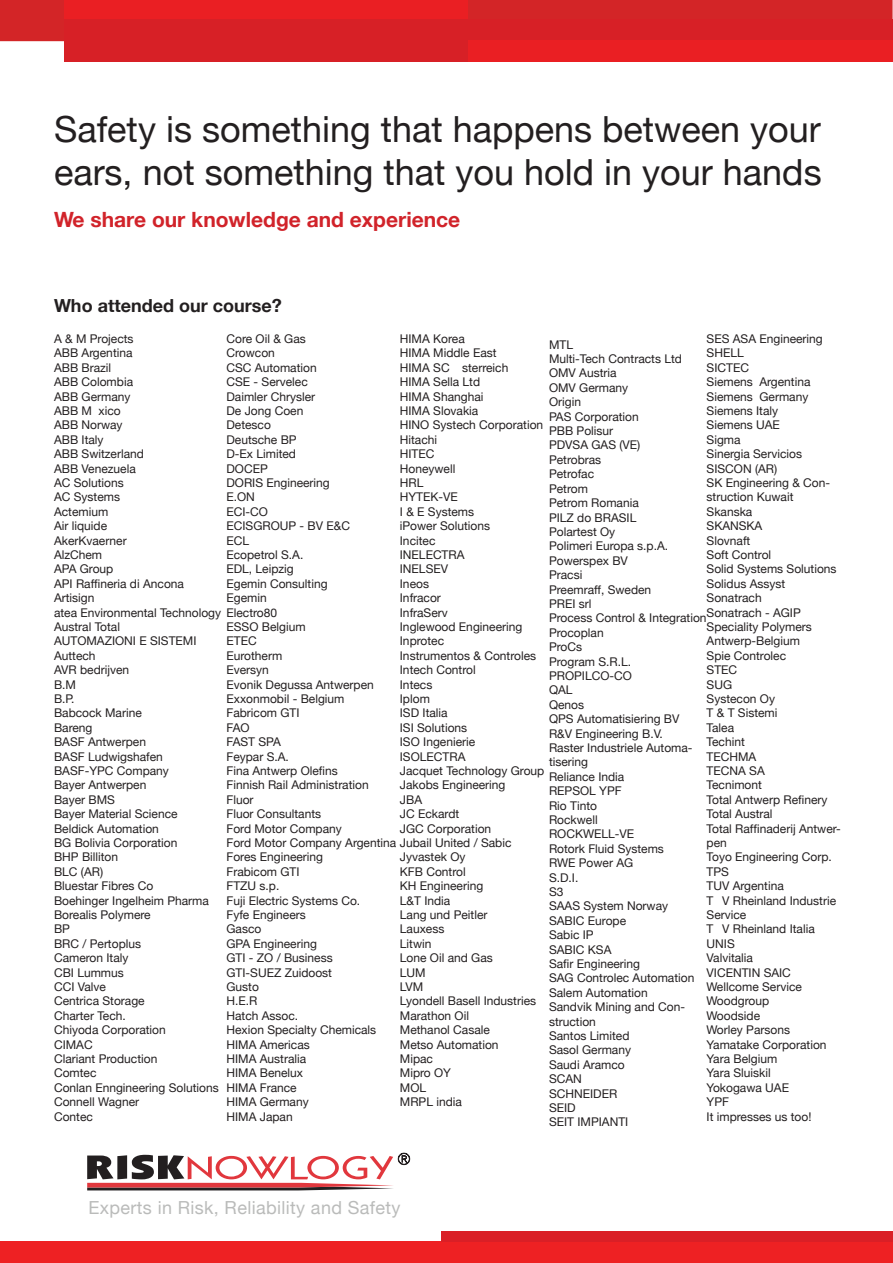
<style>
.page{position:relative;width:893px;height:1263px;background:#fff}
.page>*{position:absolute;margin:0;border:0;box-sizing:border-box;transform-origin:0 0}
.t1{font:36px/43.2px "Helvetica Neue";color:#231f20}
.t2{font:700 21px "Helvetica Neue";color:#d1232a}
.t3{font:18px "Helvetica Neue";letter-spacing:.02em;color:#babbba}
.t4{font:700 18px "Helvetica Neue";color:#231f20}
.t5{font:12px/14.4px "Helvetica Neue";color:#231f20}
</style>
<div class="page">
<svg style="left:87px;top:1153px;width:323px;height:37px"></svg>
<div style="left:0;top:1242px;width:893px;height:21px;background:#ee2123"></div>
<div style="left:442px;top:1231px;width:451px;height:11px;background:#da1f26"></div>
<svg style="left:0;top:0;width:893px;height:62px;background:#dd262a"></svg>
<h1 class="t1" style="left:54px;top:107px;width:769px">Safety is something that happens between your ears, not something that you hold in your hands</h1>
<h2 class="t2" style="left:54px;top:206px;width:408px">We share our knowledge and experience</h2>
<h3 class="t4" style="left:54px;top:294px;width:229px">Who attended our course?</h3>
<p class="t5" style="left:706px;top:331px;width:136px">SES ASA Engineering<br>SHELL<br>SICTEC<br>Siemens Argentina<br>Siemens Germany<br>Siemens Italy<br>Siemens UAE<br>Sigma<br>Sinergia Servicios<br>SISCON (AR)<br>SK Engineering &amp; Con&shy;struction Kuwait<br>Skanska<br>SKANSKA<br>Slovnaft<br>Soft Control<br>Solid Systems Solutions<br>Solidus Assyst<br>Sonatrach<br>Sonatrach - AGIP<br>Speciality Polymers<br>Antwerp-Belgium<br>Spie Controlec<br>STEC<br>SUG<br>Systecon Oy<br>T &amp; T Sistemi<br>Talea<br>Techint<br>TECHMA<br>TECNA SA<br>Tecnimont<br>Total Antwerp Refinery<br>Total Austral<br>Total Raffinaderij Antwer&shy;pen<br>Toyo Engineering Corp.<br>TPS<br>TUV Argentina<br>TÜV Rheinland Industrie<br>Service<br>TÜV Rheinland Italia<br>UNIS<br>Valvitalia<br>VICENTIN SAIC<br>Wellcome Service<br>Woodgroup<br>Woodside<br>Worley Parsons<br>Yamatake Corporation<br>Yara Belgium<br>Yara Sluiskil<br>Yokogawa UAE<br>YPF<br>It impresses us too!</p>
<p class="t5" style="left:226px;top:331px;width:125px">Core Oil &amp; Gas<br>Crowcon<br>CSC Automation<br>CSE - Servelec<br>Daimler Chrysler<br>De Jong Coen<br>Detesco<br>Deutsche BP<br>D-Ex Limited<br>DOCEP<br>DORIS Engineering<br>E.ON<br>ECI-CO<br>ECISGROUP - BV E&amp;C<br>ECL<br>Ecopetrol S.A.<br>EDL, Leipzig<br>Egemin Consulting<br>Egemin</p>
<p class="t5" style="left:226px;top:619px;width:286px">ESSO Belgium<br>ETEC<br>Eurotherm<br>Eversyn<br>Evonik Degussa Antwerpen<br>Exxonmobil - Belgium<br>Fabricom GTI<br>FAO<br>FAST SPA<br>Feypar S.A.<br>Fina Antwerp Olefins<br>Finnish Rail Administration<br>Fluor<br>Fluor Consultants<br>Ford Motor Company<br>Ford Motor Company Argentina Jubail United / Sabic<br>Fores Engineering<br>Frabicom GTI<br>FTZU s.p.<br>Fuji Electric Systems Co.<br>Fyfe Engineers<br>Gasco<br>GPA Engineering<br>GTI - ZO / Business<br>GTI-SUEZ Zuidoost<br>Gusto<br>H.E.R<br>Hatch Assoc.<br>Hexion Specialty Chemicals<br>HIMA Americas<br>HIMA Australia<br>HIMA Benelux<br>HIMA France<br>HIMA Germany<br>HIMA Japan</p>
<p class="t5" style="left:54px;top:331px;width:225px">A &amp; M Projects<br>ABB Argentina<br>ABB Brazil<br>ABB Colombia<br>ABB Germany<br>ABB México<br>ABB Norway<br>ABB Italy<br>ABB Switzerland<br>ABB Venezuela<br>AC Solutions<br>AC Systems<br>Actemium<br>Air liquide<br>AkerKvaerner<br>AlzChem<br>APA Group<br>API Raffineria di Ancona<br>Artisign<br>atea Environmental Technology Electro80<br>Austral Total<br>AUTOMAZIONI E SISTEMI<br>Auttech<br>AVR bedrijven<br>B.M<br>B.P.<br>Babcock Marine<br>Bareng<br>BASF Antwerpen<br>BASF Ludwigshafen<br>BASF-YPC Company<br>Bayer Antwerpen<br>Bayer BMS<br>Bayer Material Science<br>Beldick Automation<br>BG Bolivia Corporation<br>BHP Billiton<br>BLC (AR)<br>Bluestar Fibres Co<br>Boehinger Ingelheim Pharma<br>Borealis Polymere<br>BP<br>BRC / Pertoplus<br>Cameron Italy<br>CBI Lummus<br>CCI Valve<br>Centrica Storage<br>Charter Tech.<br>Chiyoda Corporation<br>CIMAC<br>Clariant Production<br>Comtec<br>Conlan Enngineering Solutions<br>Connell Wagner<br>Contec</p>
<p class="t5" style="left:400px;top:331px;width:146px">HIMA Korea<br>HIMA Middle East<br>HIMA SC Österreich<br>HIMA Sella Ltd<br>HIMA Shanghai<br>HIMA Slovakia<br>HINO Systech Corporation<br>Hitachi<br>HITEC<br>Honeywell<br>HRL<br>HYTEK-VE<br>I &amp; E Systems<br>iPower Solutions<br>Incitec<br>INELECTRA<br>INELSEV<br>Ineos<br>Infracor<br>InfraServ<br>Inglewood Engineering<br>Inprotec<br>Instrumentos &amp; Controles<br>Intech Control<br>Intecs<br>Iplom<br>ISD Italia<br>ISI Solutions<br>ISO Ingenierie<br>ISOLECTRA<br>Jacquet Technology Group<br>Jakobs Engineering<br>JBA<br>JC Eckardt<br>JGC Corporation</p>
<p class="t5" style="left:400px;top:850px;width:138px">Jyvastek Oy<br>KFB Control<br>KH Engineering<br>L&amp;T India<br>Lang und Peitler<br>Lauxess<br>Litwin<br>Lone Oil and Gas<br>LUM<br>LVM<br>Lyondell Basell Industries<br>Marathon Oil<br>Methanol Casale<br>Metso Automation<br>Mipac<br>Mipro OY<br>MOL<br>MRPL india</p>
<p class="t5" style="left:549px;top:337px;width:159px">MTL<br>Multi-Tech Contracts Ltd<br>OMV Austria<br>OMV Germany<br>Origin<br>PAS Corporation<br>PBB Polisur<br>PDVSA GAS (VE)<br>Petrobras<br>Petrofac<br>Petrom<br>Petrom Romania<br>PILZ do BRASIL<br>Polartest Oy<br>Polimeri Europa s.p.A.<br>Powerspex BV<br>Pracsi<br>Preemraff, Sweden<br>PREI srl<br>Process Control &amp; Integration<br>Procoplan<br>ProCs<br>Program S.R.L.<br>PROPILCO-CO<br>QAL<br>Qenos<br>QPS Automatisiering BV<br>R&amp;V Engineering B.V.<br>Raster Industriele Automa&shy;tisering<br>Reliance India<br>REPSOL YPF<br>Rio Tinto<br>Rockwell<br>ROCKWELL-VE<br>Rotork Fluid Systems<br>RWE Power AG<br>S.D.I.<br>S3<br>SAAS System Norway<br>SABIC Europe<br>Sabic IP<br>SABIC KSA<br>Safir Engineering<br>SAG Controlec Automation<br>Salem Automation<br>Sandvik Mining and Con&shy;struction<br>Santos Limited<br>Sasol Germany<br>Saudi Aramco<br>SCAN<br>SCHNEIDER<br>SEID<br>SEIT IMPIANTI</p>
<h3 class="t3" style="left:88px;top:1197px;width:314px">Experts in Risk, Reliability and Safety</h3>
</div>
